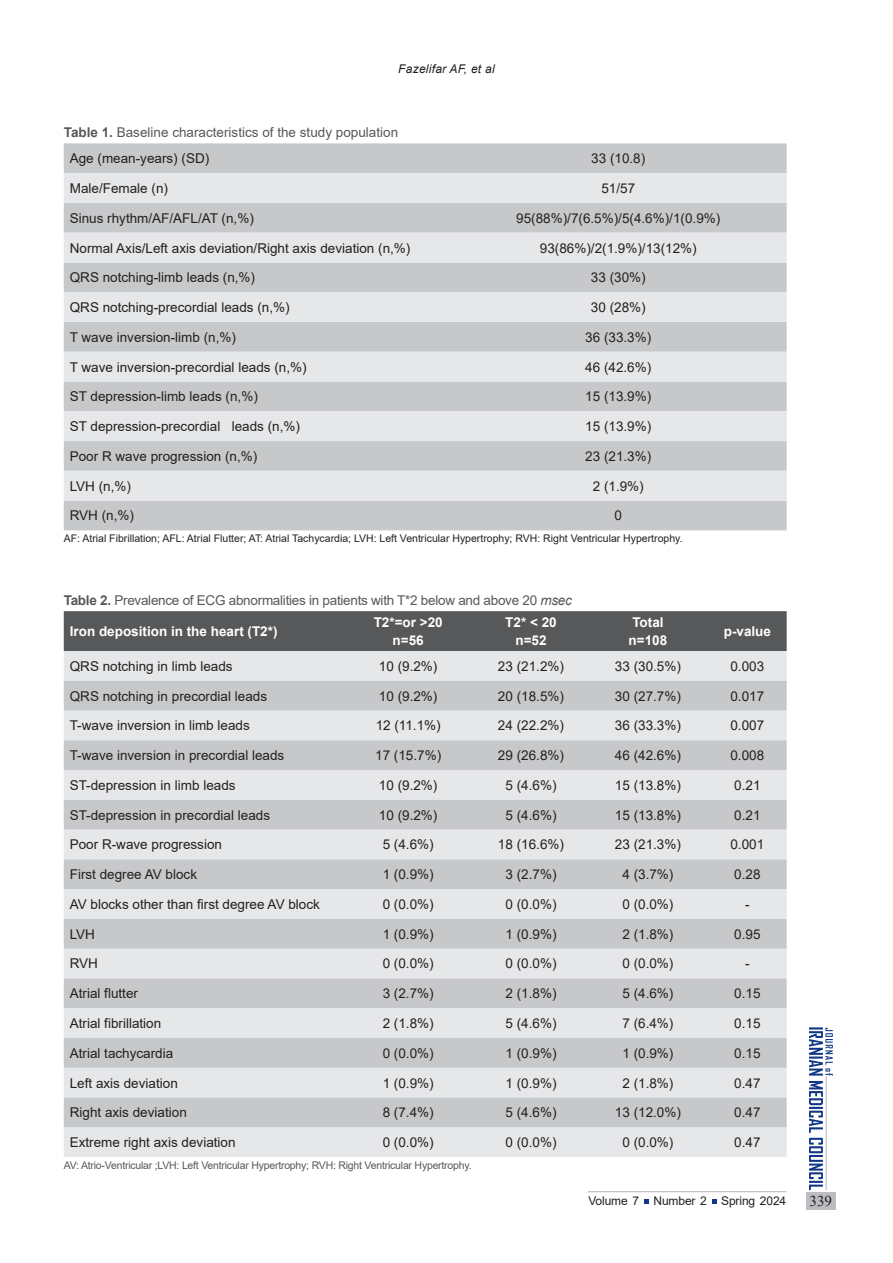
<style>
.page{position:relative;width:893px;height:1263px;background:#fff}
.page>*{position:absolute;margin:0;border:0;box-sizing:border-box;transform-origin:0 0}
.t1{font:15px "Times New Roman";color:#231f20}
.t2{font:13.5px "Arial";color:#231f20}
.pic-table-t{font:13.5px "Arial";letter-spacing:-.02em;color:#57585a}
.t3{font:700 13.5px "Arial";color:#fff}
.pic-table-t-2{font:13.5px "Arial";color:#57585a}
.t4{font:12px "Arial";letter-spacing:-.01em;color:#231f20}
.context{font:italic 12px "Arial";letter-spacing:.02em;color:#231f20}
.pic-table-t-3{font:10.5px "Arial";color:#231f20}
.pic-table-t-4{font:10.5px "Arial";letter-spacing:-.02em;color:#57585a}
.s1{font-weight:700}
.s2{font-style:italic}
</style>
<div class="page">
<div style="left:806px;top:1192px;width:29px;height:17px;background:#bcbdc0"></div>
<svg style="left:809px;top:1027px;width:24px;height:163px"></svg>
<hr style="left:826px;top:1076px;width:1px;height:114px;background:#bcbdc0">
<svg style="left:644px;top:1199px;width:5px;height:5px"></svg>
<svg style="left:712px;top:1199px;width:4px;height:5px"></svg>
<hr style="left:588px;top:1191px;width:198px;height:1px;background:#bcbdc0">
<div style="left:64px;top:611px;width:723px;height:40px;background:#57585a"></div>
<div style="left:64px;top:651px;width:723px;height:506px;background:#e6e7e9"></div>
<svg style="left:64px;top:681px;width:723px;height:446px;background:#d5d6d8"></svg>
<div style="left:64px;top:143px;width:723px;height:387px;background:#c7c8ca"></div>
<svg style="left:64px;top:173px;width:723px;height:328px;background:#d8d9db"></svg>
<p class="context" style="left:398px;top:61px;width:98px">Fazelifar AF, et al</p>
<p class="pic-table-t-2" style="left:64px;top:123px;width:336px"><span class="s1">Table 1.</span> Baseline characteristics of the study population</p>
<p class="t2" style="left:70px;top:149px;width:141px">Age (mean-years) (SD)</p>
<p class="t2" style="left:591px;top:149px;width:56px">33 (10.8)</p>
<p class="t2" style="left:70px;top:179px;width:100px">Male/Female (n)</p>
<p class="t2" style="left:601px;top:179px;width:35px">51/57</p>
<p class="t2" style="left:70px;top:209px;width:186px">Sinus rhythm/AF/AFL/AT (n,%)</p>
<p class="t2" style="left:516px;top:209px;width:206px">95(88%)/7(6.5%)/5(4.6%)/1(0.9%)</p>
<p class="t2" style="left:70px;top:238px;width:342px">Normal Axis/Left axis deviation/Right axis deviation (n,%)</p>
<p class="t2" style="left:540px;top:238px;width:158px">93(86%)/2(1.9%)/13(12%)</p>
<p class="t2" style="left:70px;top:268px;width:187px">QRS notching-limb leads (n,%)</p>
<p class="t2" style="left:591px;top:268px;width:56px">33 (30%)</p>
<p class="t2" style="left:70px;top:298px;width:221px">QRS notching-precordial leads (n,%)</p>
<p class="t2" style="left:591px;top:298px;width:56px">30 (28%)</p>
<p class="t2" style="left:70px;top:328px;width:168px">T wave inversion-limb (n,%)</p>
<p class="t2" style="left:585px;top:328px;width:68px">36 (33.3%)</p>
<p class="t2" style="left:70px;top:357px;width:238px">T wave inversion-precordial leads (n,%)</p>
<p class="t2" style="left:585px;top:357px;width:68px">46 (42.6%)</p>
<p class="t2" style="left:70px;top:387px;width:190px">ST depression-limb leads (n,%)</p>
<p class="t2" style="left:585px;top:387px;width:68px">15 (13.9%)</p>
<p class="t2" style="left:70px;top:417px;width:232px">ST depression-precordial leads (n,%)</p>
<p class="t2" style="left:585px;top:417px;width:68px">15 (13.9%)</p>
<p class="t2" style="left:70px;top:447px;width:189px">Poor R wave progression (n,%)</p>
<p class="t2" style="left:585px;top:447px;width:68px">23 (21.3%)</p>
<p class="t2" style="left:70px;top:477px;width:63px">LVH (n,%)</p>
<p class="t2" style="left:593px;top:477px;width:53px">2 (1.9%)</p>
<p class="t2" style="left:70px;top:506px;width:66px">RVH (n,%)</p>
<p class="t2" style="left:614px;top:506px;width:9px">0</p>
<p class="pic-table-t-3" style="left:64px;top:531px;width:620px">AF: Atrial Fibrillation; AFL: Atrial Flutter; AT: Atrial Tachycardia; LVH: Left Ventricular Hypertrophy; RVH: Right Ventricular Hypertrophy.</p>
<p class="pic-table-t" style="left:64px;top:591px;width:510px"><span class="s1">Table 2.</span> Prevalence of ECG abnormalities in patients with T*2 below and above 20 <span class="s2">msec</span></p>
<p class="t3" style="left:70px;top:622px;width:209px">Iron deposition in the heart (T2*)</p>
<p class="t3" style="left:374px;top:613px;width:71px">T2*=or &gt;20</p>
<p class="t3" style="left:393px;top:631px;width:33px">n=56</p>
<p class="t3" style="left:505px;top:613px;width:53px">T2* &lt; 20</p>
<p class="t3" style="left:515px;top:631px;width:33px">n=52</p>
<p class="t3" style="left:632px;top:613px;width:33px">Total</p>
<p class="t3" style="left:629px;top:631px;width:40px">n=108</p>
<p class="t3" style="left:724px;top:622px;width:49px">p-value</p>
<p class="t2" style="left:70px;top:657px;width:164px">QRS notching in limb leads</p>
<p class="t2" style="left:379px;top:657px;width:60px">10 (9.2%)</p>
<p class="t2" style="left:498px;top:657px;width:68px">23 (21.2%)</p>
<p class="t2" style="left:615px;top:657px;width:68px">33 (30.5%)</p>
<p class="t2" style="left:730px;top:657px;width:35px">0.003</p>
<p class="t2" style="left:70px;top:686px;width:199px">QRS notching in precordial leads</p>
<p class="t2" style="left:379px;top:686px;width:60px">10 (9.2%)</p>
<p class="t2" style="left:498px;top:686px;width:68px">20 (18.5%)</p>
<p class="t2" style="left:615px;top:686px;width:68px">30 (27.7%)</p>
<p class="t2" style="left:730px;top:686px;width:35px">0.017</p>
<p class="t2" style="left:70px;top:716px;width:182px">T-wave inversion in limb leads</p>
<p class="t2" style="left:376px;top:716px;width:67px">12 (11.1%)</p>
<p class="t2" style="left:498px;top:716px;width:68px">24 (22.2%)</p>
<p class="t2" style="left:615px;top:716px;width:68px">36 (33.3%)</p>
<p class="t2" style="left:730px;top:716px;width:35px">0.007</p>
<p class="t2" style="left:70px;top:746px;width:216px">T-wave inversion in precordial leads</p>
<p class="t2" style="left:375px;top:746px;width:68px">17 (15.7%)</p>
<p class="t2" style="left:498px;top:746px;width:68px">29 (26.8%)</p>
<p class="t2" style="left:615px;top:746px;width:68px">46 (42.6%)</p>
<p class="t2" style="left:730px;top:746px;width:35px">0.008</p>
<p class="t2" style="left:70px;top:776px;width:167px">ST-depression in limb leads</p>
<p class="t2" style="left:379px;top:776px;width:60px">10 (9.2%)</p>
<p class="t2" style="left:505px;top:776px;width:53px">5 (4.6%)</p>
<p class="t2" style="left:615px;top:776px;width:68px">15 (13.8%)</p>
<p class="t2" style="left:734px;top:776px;width:28px">0.21</p>
<p class="t2" style="left:70px;top:806px;width:202px">ST-depression in precordial leads</p>
<p class="t2" style="left:379px;top:806px;width:60px">10 (9.2%)</p>
<p class="t2" style="left:505px;top:806px;width:53px">5 (4.6%)</p>
<p class="t2" style="left:615px;top:806px;width:68px">15 (13.8%)</p>
<p class="t2" style="left:734px;top:806px;width:28px">0.21</p>
<p class="t2" style="left:70px;top:835px;width:154px">Poor R-wave progression</p>
<p class="t2" style="left:383px;top:835px;width:53px">5 (4.6%)</p>
<p class="t2" style="left:498px;top:835px;width:68px">18 (16.6%)</p>
<p class="t2" style="left:615px;top:835px;width:68px">23 (21.3%)</p>
<p class="t2" style="left:730px;top:835px;width:35px">0.001</p>
<p class="t2" style="left:70px;top:865px;width:129px">First degree AV block</p>
<p class="t2" style="left:383px;top:865px;width:53px">1 (0.9%)</p>
<p class="t2" style="left:505px;top:865px;width:53px">3 (2.7%)</p>
<p class="t2" style="left:622px;top:865px;width:53px">4 (3.7%)</p>
<p class="t2" style="left:734px;top:865px;width:28px">0.28</p>
<p class="t2" style="left:70px;top:895px;width:252px">AV blocks other than first degree AV block</p>
<p class="t2" style="left:383px;top:895px;width:53px">0 (0.0%)</p>
<p class="t2" style="left:505px;top:895px;width:53px">0 (0.0%)</p>
<p class="t2" style="left:622px;top:895px;width:53px">0 (0.0%)</p>
<p class="t2" style="left:745px;top:895px;width:6px">-</p>
<p class="t2" style="left:70px;top:925px;width:27px">LVH</p>
<p class="t2" style="left:383px;top:925px;width:53px">1 (0.9%)</p>
<p class="t2" style="left:505px;top:925px;width:53px">1 (0.9%)</p>
<p class="t2" style="left:622px;top:925px;width:53px">2 (1.8%)</p>
<p class="t2" style="left:734px;top:925px;width:28px">0.95</p>
<p class="t2" style="left:70px;top:954px;width:30px">RVH</p>
<p class="t2" style="left:383px;top:954px;width:53px">0 (0.0%)</p>
<p class="t2" style="left:505px;top:954px;width:53px">0 (0.0%)</p>
<p class="t2" style="left:622px;top:954px;width:53px">0 (0.0%)</p>
<p class="t2" style="left:745px;top:954px;width:6px">-</p>
<p class="t2" style="left:70px;top:984px;width:70px">Atrial flutter</p>
<p class="t2" style="left:383px;top:984px;width:53px">3 (2.7%)</p>
<p class="t2" style="left:505px;top:984px;width:53px">2 (1.8%)</p>
<p class="t2" style="left:622px;top:984px;width:53px">5 (4.6%)</p>
<p class="t2" style="left:734px;top:984px;width:28px">0.15</p>
<p class="t2" style="left:70px;top:1014px;width:93px">Atrial fibrillation</p>
<p class="t2" style="left:383px;top:1014px;width:53px">2 (1.8%)</p>
<p class="t2" style="left:505px;top:1014px;width:53px">5 (4.6%)</p>
<p class="t2" style="left:622px;top:1014px;width:53px">7 (6.4%)</p>
<p class="t2" style="left:734px;top:1014px;width:28px">0.15</p>
<p class="t2" style="left:70px;top:1044px;width:105px">Atrial tachycardia</p>
<p class="t2" style="left:383px;top:1044px;width:53px">0 (0.0%)</p>
<p class="t2" style="left:505px;top:1044px;width:53px">1 (0.9%)</p>
<p class="t2" style="left:622px;top:1044px;width:53px">1 (0.9%)</p>
<p class="t2" style="left:734px;top:1044px;width:28px">0.15</p>
<p class="t2" style="left:70px;top:1073px;width:110px">Left axis deviation</p>
<p class="t2" style="left:383px;top:1073px;width:53px">1 (0.9%)</p>
<p class="t2" style="left:505px;top:1073px;width:53px">1 (0.9%)</p>
<p class="t2" style="left:622px;top:1073px;width:53px">2 (1.8%)</p>
<p class="t2" style="left:734px;top:1073px;width:28px">0.47</p>
<p class="t2" style="left:70px;top:1103px;width:119px">Right axis deviation</p>
<p class="t2" style="left:383px;top:1103px;width:53px">8 (7.4%)</p>
<p class="t2" style="left:505px;top:1103px;width:53px">5 (4.6%)</p>
<p class="t2" style="left:615px;top:1103px;width:68px">13 (12.0%)</p>
<p class="t2" style="left:734px;top:1103px;width:28px">0.47</p>
<p class="t2" style="left:70px;top:1133px;width:167px">Extreme right axis deviation</p>
<p class="t2" style="left:383px;top:1133px;width:53px">0 (0.0%)</p>
<p class="t2" style="left:505px;top:1133px;width:53px">0 (0.0%)</p>
<p class="t2" style="left:622px;top:1133px;width:53px">0 (0.0%)</p>
<p class="t2" style="left:734px;top:1133px;width:28px">0.47</p>
<p class="pic-table-t-4" style="left:64px;top:1158px;width:409px">AV: Atrio-Ventricular ;LVH: Left Ventricular Hypertrophy; RVH: Right Ventricular Hypertrophy.</p>
<p class="t4" style="left:588px;top:1192px;width:199px">Volume 7 Number 2 Spring 2024</p>
<p class="t1" style="left:810px;top:1190px;width:24px">339</p>
</div>
